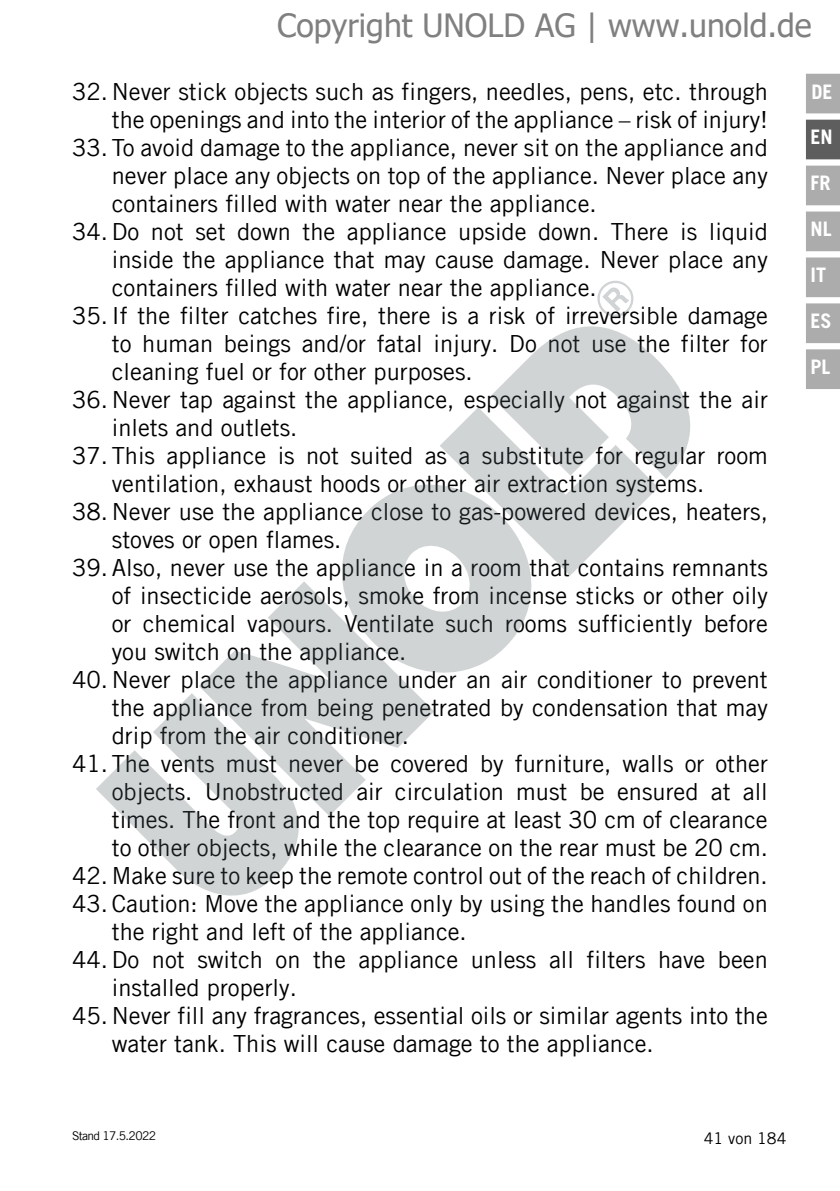
<style>
.page{position:relative;width:840px;height:1191px;background:#fff}
.page>*{position:absolute;margin:0;border:0;box-sizing:border-box;transform-origin:0 0}
.t1{font:32px "Tahoma";color:#808080}
.t2{font:23.6px/28px "Trade Gothic LT Com";color:#000}
.t3{font:700 20px "Trade Gothic LT Com";color:#fff}
.t4{font:16px "Trade Gothic LT Com";color:#000}
.t5{font:12px "Trade Gothic LT Com";letter-spacing:-.055em;color:#000}
</style>
<div class="page">
<div style="left:805px;top:74px;width:34px;height:39px;background:#acacac"></div>
<div style="left:805px;top:120px;width:34px;height:39px;background:#5f5e5e"></div>
<div style="left:805px;top:166px;width:34px;height:39px;background:#acacac"></div>
<div style="left:805px;top:211px;width:34px;height:40px;background:#acacac;border:2px solid #acacac"></div>
<div style="left:805px;top:257px;width:34px;height:40px;background:#acacac;border:2px solid #acacac"></div>
<div style="left:805px;top:303px;width:34px;height:40px;background:#acacac;border:2px solid #acacac"></div>
<div style="left:805px;top:349px;width:34px;height:40px;background:#acacac;border:2px solid #acacac"></div>
<svg style="left:530px;top:326px;width:161px;height:153px;fill:#d0d4d5"></svg>
<svg style="left:440px;top:357px;width:218px;height:219px;fill:#d0d4d5"></svg>
<svg style="left:342px;top:447px;width:226px;height:226px;fill:#d0d4d5"></svg>
<svg style="left:199px;top:581px;width:235px;height:235px;fill:#d0d4d5"></svg>
<svg style="left:96px;top:690px;width:231px;height:206px;fill:#d0d4d5"></svg>
<svg style="left:597px;top:280px;width:37px;height:37px"></svg>
<h1 class="t1" style="left:277px;top:4px;width:535px">Copyright UNOLD AG | www.unold.de</h1>
<p class="t2" style="left:72px;top:77px;width:697px;text-align:right">32. Never stick objects such as fingers, needles, pens, etc. through the openings and into the interior of the appliance – risk of injury!</p>
<p class="t2" style="left:72px;top:133px;width:697px">33. To avoid damage to the appliance, never sit on the appliance and</p>
<p class="t2" style="left:112px;top:161px;width:657px">never place any objects on top of the appliance. Never place any</p>
<p class="t2" style="left:112px;top:189px;width:486px">containers filled with water near the appliance.</p>
<p class="t2" style="left:72px;top:217px;width:697px">34.Do not set down the appliance upside down. There is liquid</p>
<p class="t2" style="left:112px;top:245px;width:657px">inside the appliance that may cause damage. Never place any</p>
<p class="t2" style="left:112px;top:273px;width:486px">containers filled with water near the appliance.</p>
<p class="t2" style="left:72px;top:301px;width:696px">35.If the filter catches fire, there is a risk of irreversible damage</p>
<p class="t2" style="left:112px;top:329px;width:657px">to human beings and/or fatal injury. Do not use the filter for</p>
<p class="t2" style="left:112px;top:357px;width:362px">cleaning fuel or for other purposes.</p>
<p class="t2" style="left:112px;top:385px;width:657px;text-indent:-40px">36. Never tap against the appliance, especially not against the air inlets and outlets.</p>
<p class="t2" style="left:112px;top:441px;width:657px;text-indent:-40px">37. This appliance is not suited as a substitute for regular room ventilation, exhaust hoods or other air extraction systems.</p>
<p class="t2" style="left:112px;top:497px;width:657px;text-indent:-40px">38. Never use the appliance close to gas-powered devices, heaters, stoves or open flames.</p>
<p class="t2" style="left:112px;top:553px;width:657px;text-align:justify;text-indent:-40px">39. Also, never use the appliance in a room that contains remnants of insecticide aerosols, smoke from incense sticks or other oily or chemical vapours. Ventilate such rooms sufficiently before you switch on the appliance.</p>
<p class="t2" style="left:112px;top:665px;width:657px;text-align:justify;text-indent:-40px">40. Never place the appliance under an air conditioner to prevent the appliance from being penetrated by condensation that may drip from the air conditioner.</p>
<p class="t2" style="left:112px;top:749px;width:657px;text-align:justify;text-indent:-40px">41. The vents must never be covered by furniture, walls or other objects. Unobstructed air circulation must be ensured at all times. The front and the top require at least 30 cm of clearance to other objects, while the clearance on the rear must be 20 cm.</p>
<p class="t2" style="left:72px;top:861px;width:696px">42. Make sure to keep the remote control out of the reach of children.</p>
<p class="t2" style="left:72px;top:889px;width:696px">43. Caution: Move the appliance only by using the handles found on</p>
<p class="t2" style="left:112px;top:917px;width:356px">the right and left of the appliance.</p>
<p class="t2" style="left:72px;top:945px;width:697px">44.Do not switch on the appliance unless all filters have been</p>
<p class="t2" style="left:112px;top:973px;width:186px">installed properly.</p>
<p class="t2" style="left:112px;top:1001px;width:657px;text-indent:-40px">45. Never fill any fragrances, essential oils or similar agents into the water tank. This will cause damage to the appliance.</p>
<p class="t3" style="left:811px;top:80px;width:23px">DE</p>
<p class="t3" style="left:810px;top:125px;width:24px">EN</p>
<p class="t3" style="left:810px;top:171px;width:21px">FR</p>
<p class="t3" style="left:810px;top:217px;width:23px">NL</p>
<p class="t3" style="left:810px;top:262px;width:17px">IT</p>
<p class="t3" style="left:810px;top:308px;width:23px">ES</p>
<p class="t3" style="left:810px;top:354px;width:21px">PL</p>
<p class="t5" style="left:72px;top:1128px;width:85px">Stand 17.5.2022</p>
<p class="t4" style="left:703px;top:1128px;width:84px">41 von 184</p>
</div>
